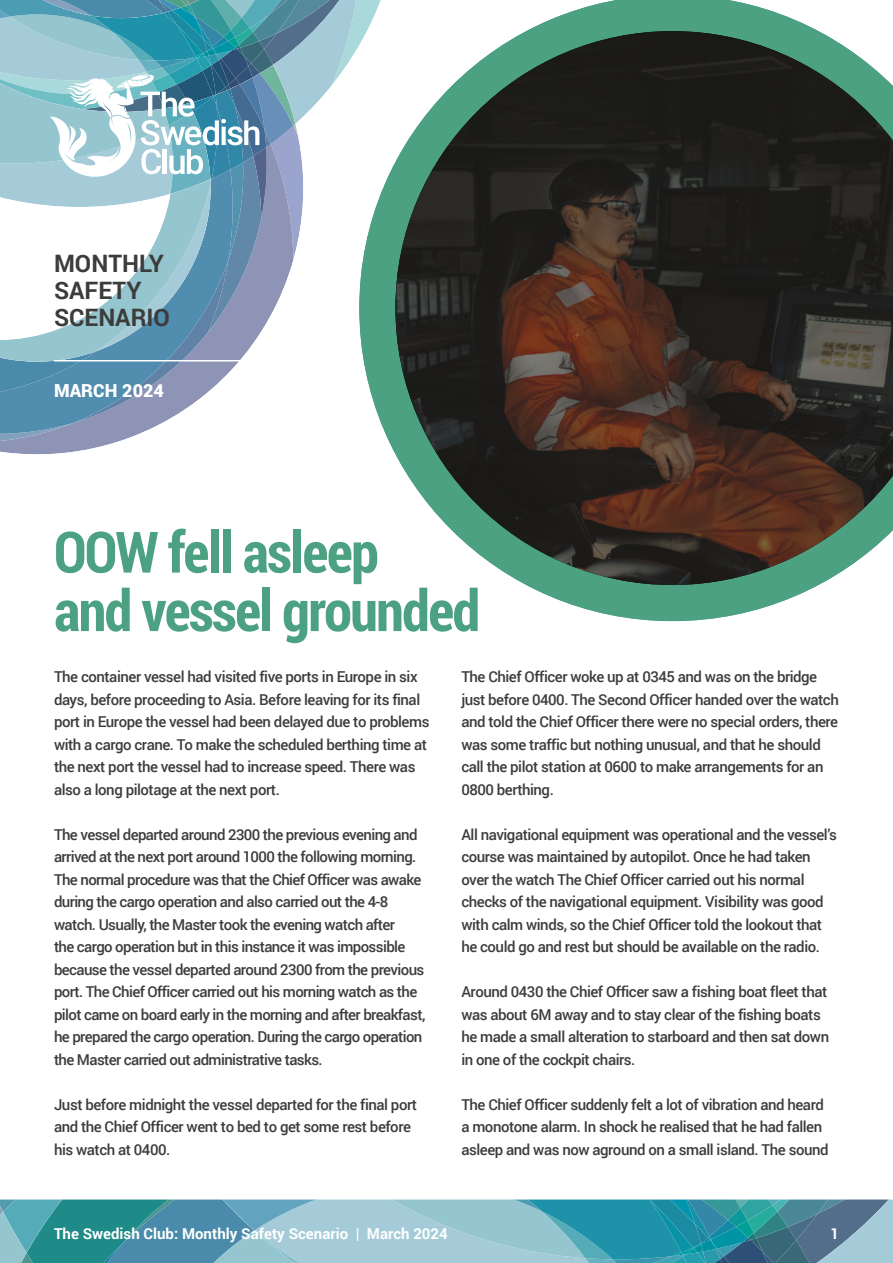
<style>
.page{position:relative;width:893px;height:1263px;background:#fff}
.page>*{position:absolute;margin:0;border:0;box-sizing:border-box;transform-origin:0 0}
.t1{font:700 57px/58.5px "Roboto Condensed";letter-spacing:-.03em;color:#4ba182}
.t2{font:700 24px/27px "Roboto";color:#3c3c3b}
.t3{font:900 18px "Roboto";color:#fff}
.t4{font:500 15px/22.5px "Roboto";letter-spacing:-.03em;color:#3c3c3b}
.t5{font:700 15px "Roboto";color:#fff}
</style>
<div class="page">
<svg style="left:0;top:1199px;width:889px;height:64px;background:#61a5b4"></svg>
<svg style="left:0;top:442px;width:116px;height:12px"></svg>
<svg style="left:0;top:0;width:359px;height:442px"></svg>
<svg style="left:359px;top:0;width:460px;height:621px"></svg>
<img style="left:395px;top:31px;width:498px;height:554px">
<h2 class="t2" style="left:54px;top:249px;width:117px">MONTHLY<br>SAFETY<br>SCENARIO</h2>
<p class="t3" style="left:54px;top:378px;width:111px">MARCH 2024</p>
<h1 class="t1" style="left:54px;top:521px;width:428px">OOW fell asleep<br>and vessel grounded</h1>
<p class="t4" style="left:54px;top:665px;width:377px">The container vessel had visited five ports in Europe in six days, before proceeding to Asia. Before leaving for its final port in Europe the vessel had been delayed due to problems with a cargo crane. To make the scheduled berthing time at the next port the vessel had to increase speed. There was also a long pilotage at the next port.</p>
<p class="t4" style="left:54px;top:823px;width:373px">The vessel departed around 2300 the previous evening and arrived at the next port around 1000 the following morning.<br>The normal procedure was that the Chief Officer was awake during the cargo operation and also carried out the 4-8 watch. Usually, the Master took the evening watch after<br>the cargo operation but in this instance it was impossible because the vessel departed around 2300 from the previous port. The Chief Officer carried out his morning watch as the pilot came on board early in the morning and after breakfast, he prepared the cargo operation. During the cargo operation the Master carried out administrative tasks.</p>
<p class="t4" style="left:54px;top:1093px;width:365px">Just before midnight the vessel departed for the final port and the Chief Officer went to bed to get some rest before his watch at 0400.</p>
<p class="t4" style="left:461px;top:665px;width:379px">The Chief Officer woke up at 0345 and was on the bridge just before 0400. The Second Officer handed over the watch and told the Chief Officer there were no special orders, there was some traffic but nothing unusual, and that he should call the pilot station at 0600 to make arrangements for an 0800 berthing.</p>
<p class="t4" style="left:461px;top:823px;width:377px">All navigational equipment was operational and the vessel’s course was maintained by autopilot. Once he had taken over the watch The Chief Officer carried out his normal checks of the navigational equipment. Visibility was good with calm winds, so the Chief Officer told the lookout that he could go and rest but should be available on the radio.</p>
<p class="t4" style="left:461px;top:980px;width:369px">Around 0430 the Chief Officer saw a fishing boat fleet that was about 6M away and to stay clear of the fishing boats he made a small alteration to starboard and then sat down in one of the cockpit chairs.</p>
<p class="t4" style="left:461px;top:1093px;width:369px">The Chief Officer suddenly felt a lot of vibration and heard a monotone alarm. In shock he realised that he had fallen asleep and was now aground on a small island. The sound</p>
<p class="t5" style="left:54px;top:1223px;width:395px">The Swedish Club: Monthly Safety Scenario | March 2024</p>
<p class="t5" style="left:830px;top:1223px;width:10px">1</p>
</div>
